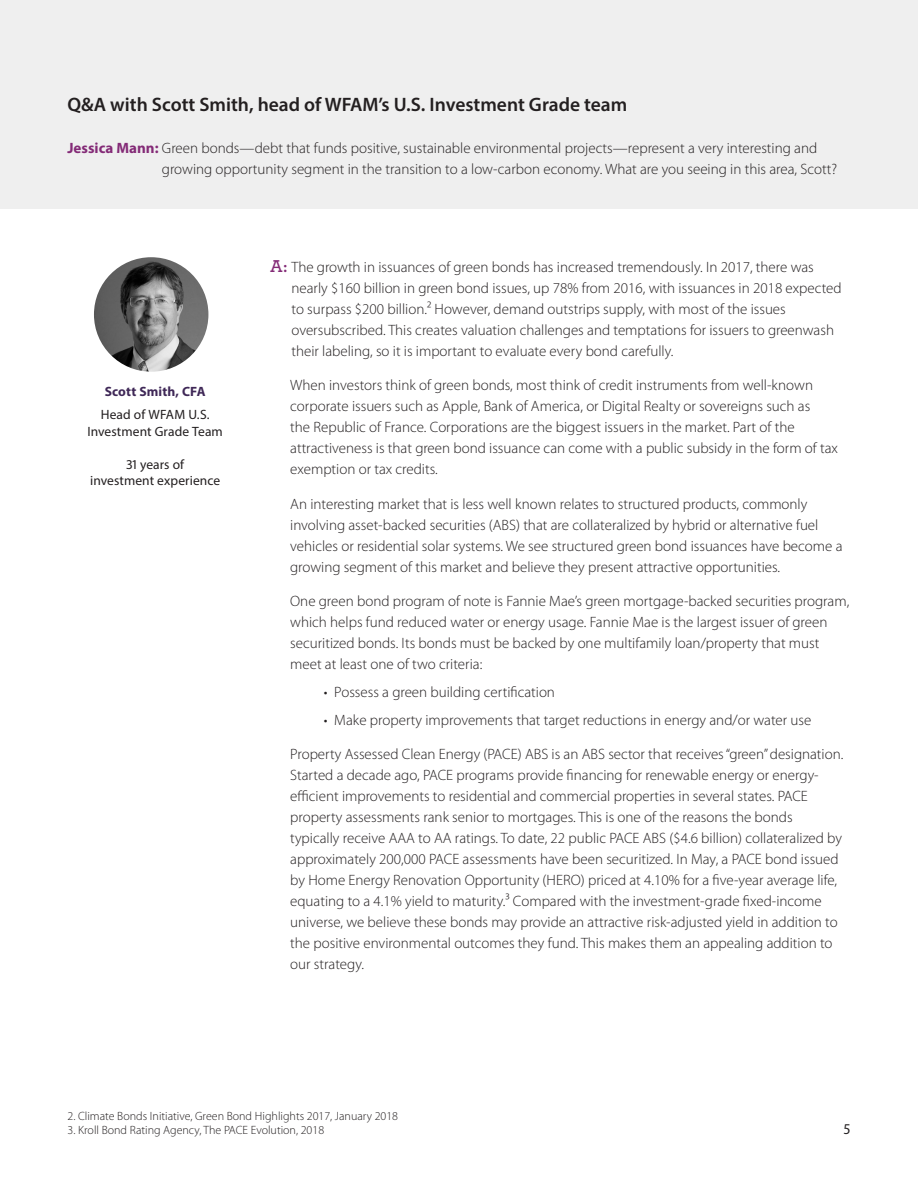
<style>
.page{position:relative;width:918px;height:1188px;background:#fff}
.page>*{position:absolute;margin:0;border:0;box-sizing:border-box;transform-origin:0 0}
.t1{font:600 19.5px "Myriad Pro";color:#231f20}
.t2{font:300 15px/21px "Myriad Pro";color:#231f20}
.t3{font:semi-condensed 15px "Myriad Pro";color:#231f20}
.t4{font:13.5px/16.5px "Myriad Pro";letter-spacing:.005em;color:#231f20;text-align:center}
.t5{font:700 13.5px "Myriad Pro";letter-spacing:.01em;color:#3f2857}
.t6{font:300 12px "Myriad Pro";color:#231f20}
.s1{font-weight:700;color:#842b77}
.s2{font-family:"Archer";font-weight:600;font-size:18px;color:#842b77}
</style>
<div class="page">
<div style="left:0;top:0;width:918px;height:208px;background:#efefef"></div>
<img style="left:94px;top:257px;width:114px;height:115px;border-radius:57px">
<h3 class="t1" style="left:68px;top:92px;width:561px">Q&amp;A with Scott Smith, head of WFAM’s U.S. Investment Grade team</h3>
<p class="t2" style="left:162px;top:137px;width:677px;text-indent:-94px"><span class="s1">Jessica Mann:</span> Green bonds—debt that funds positive, sustainable environmental projects—represent a very interesting and growing opportunity segment in the transition to a low-carbon economy. What are you seeing in this area, Scott?</p>
<p class="t5" style="left:105px;top:383px;width:103px">Scott Smith, CFA</p>
<p class="t4" style="left:88px;top:406px;width:137px">Head of WFAM U.S.<br>Investment Grade Team</p>
<p class="t4" style="left:90px;top:456px;width:131px">31 years of<br>investment experience</p>
<p class="t2" style="left:291px;top:256px;width:552px;text-indent:-21px"><span class="s2">A:</span> The growth in issuances of green bonds has increased tremendously. In 2017, there was nearly $160 billion in green bond issues, up 78% from 2016, with issuances in 2018 expected to surpass $200 billion.2 However, demand outstrips supply, with most of the issues oversubscribed. This creates valuation challenges and temptations for issuers to greenwash their labeling, so it is important to evaluate every bond carefully.</p>
<p class="t2" style="left:290px;top:374px;width:549px">When investors think of green bonds, most think of credit instruments from well-known corporate issuers such as Apple, Bank of America, or Digital Realty or sovereigns such as<br>the Republic of France. Corporations are the biggest issuers in the market. Part of the attractiveness is that green bond issuance can come with a public subsidy in the form of tax exemption or tax credits.</p>
<p class="t2" style="left:290px;top:493px;width:554px">An interesting market that is less well known relates to structured products, commonly involving asset-backed securities (ABS) that are collateralized by hybrid or alternative fuel vehicles or residential solar systems. We see structured green bond issuances have become a growing segment of this market and believe they present attractive opportunities.</p>
<p class="t2" style="left:290px;top:590px;width:561px">One green bond program of note is Fannie Mae’s green mortgage-backed securities program, which helps fund reduced water or energy usage. Fannie Mae is the largest issuer of green securitized bonds. Its bonds must be backed by one multifamily loan/property that must meet at least one of two criteria:</p>
<p class="t2" style="left:324px;top:681px;width:233px">• Possess a green building certification</p>
<p class="t2" style="left:324px;top:709px;width:489px">• Make property improvements that target reductions in energy and/or water use</p>
<p class="t2" style="left:290px;top:743px;width:555px">Property Assessed Clean Energy (PACE) ABS is an ABS sector that receives “green” designation.<br>Started a decade ago, PACE programs provide financing for renewable energy or energy&shy;efficient improvements to residential and commercial properties in several states. PACE property assessments rank senior to mortgages. This is one of the reasons the bonds typically receive AAA to AA ratings. To date, 22 public PACE ABS ($4.6 billion) collateralized by approximately 200,000 PACE assessments have been securitized. In May, a PACE bond issued by Home Energy Renovation Opportunity (HERO) priced at 4.10% for a five-year average life, equating to a 4.1% yield to maturity.3 Compared with the investment-grade fixed-income universe, we believe these bonds may provide an attractive risk-adjusted yield in addition to the positive environmental outcomes they fund. This makes them an appealing addition to our strategy.</p>
<p class="t6" style="left:68px;top:1108px;width:332px">2. Climate Bonds Initiative, Green Bond Highlights 2017, January 2018</p>
<p class="t6" style="left:68px;top:1123px;width:258px">3. Kroll Bond Rating Agency, The PACE Evolution, 2018</p>
<p class="t3" style="left:843px;top:1120px;width:9px">5</p>
</div>
